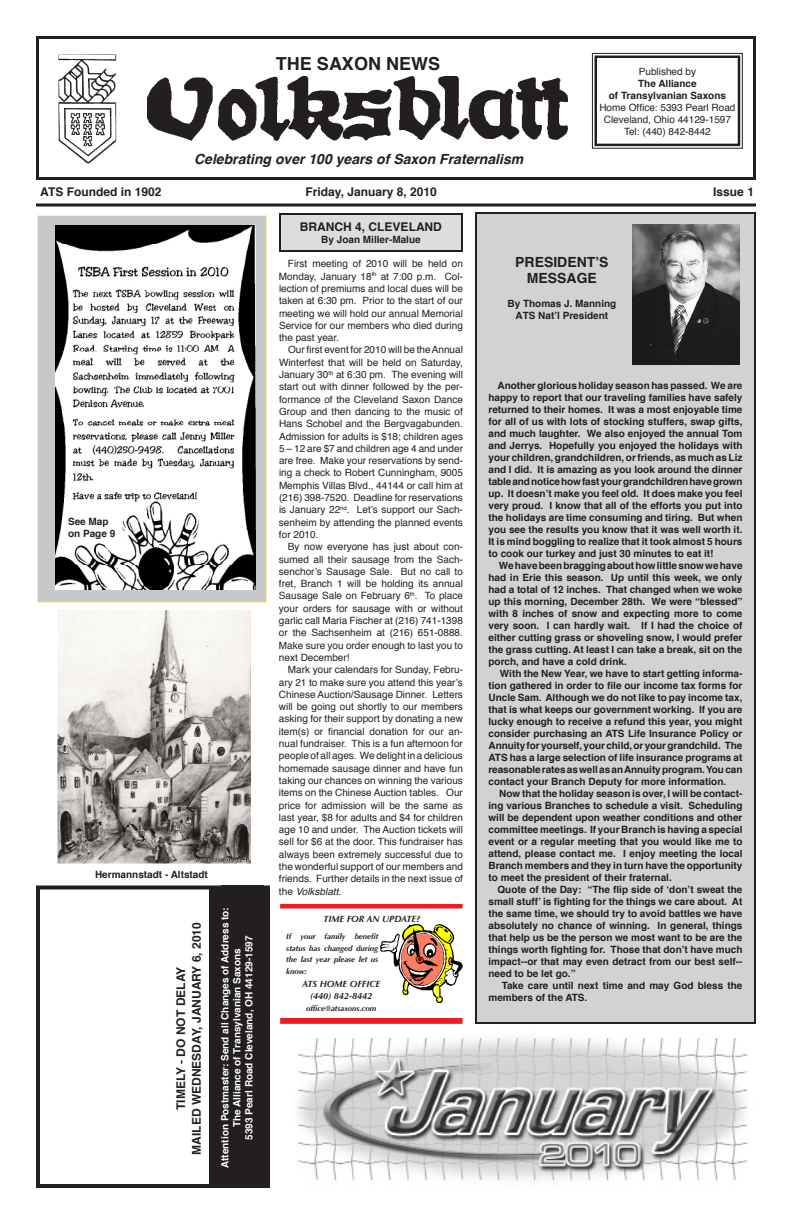
<style>
.page{position:relative;width:792px;height:1224px;background:#fff}
.page>*{position:absolute;margin:0;border:0;box-sizing:border-box;transform-origin:0 0}
.t1{font:700 18px "Helvetica";color:#231f20}
.t2{font:italic 700 14px "Helvetica";color:#231f20}
.t3{font:700 14px/16.8px "Helvetica";color:#231f20;text-align:center}
.t4{font:700 12px/16px "Helvetica";color:#231f20;text-align:center}
.t5{font:700 10px/12px "Helvetica";color:#231f20;text-align:justify}
.t6{font:10px/12.3px "Helvetica";color:#231f20;text-align:justify}
.t7{font:700 10px/12px "Helvetica";color:#fff;text-align:center}
.t8{font:italic 700 9.1px/11.7px "Optima";color:#231f20;text-align:center}
.t9{font:italic 700 7.8px/11.7px "Optima";color:#231f20;text-align:justify}
.s1{font-style:italic}
</style>
<div class="page">
<div style="left:37px;top:215px;width:230px;height:388px;background:#c7c8ca;border:1px solid #fef1b5"></div>
<img style="left:56px;top:226px;width:199px;height:363px">
<div style="left:280px;top:214px;width:182px;height:37px;background:#dcdddf"></div>
<div style="left:279px;top:213px;width:184px;height:39px;border:2px solid #231f20"></div>
<div style="left:36px;top:36px;width:720px;height:144px;border:3px solid #231f20"></div>
<div style="left:476px;top:213px;width:279px;height:810px;background:#d1d2d4"></div>
<div style="left:475px;top:212px;width:281px;height:812px;border:2px solid #231f20"></div>
<div style="left:36px;top:886px;width:234px;height:302px;border:4px solid #231f20"></div>
<svg style="left:592px;top:53px;width:151px;height:96px"></svg>
<div style="left:594px;top:56px;width:146px;height:90px;border:2px solid #231f20"></div>
<hr style="left:36px;top:204px;width:720px;height:2px;background:#231f20">
<img style="left:147px;top:76px;width:421px;height:65px">
<img style="left:60px;top:58px;width:55px;height:104px">
<div style="left:58px;top:54px;width:59px;height:110px;border:1px solid #fff"></div>
<div style="left:209px;top:888px;width:59px;height:300px;background:#231f20"></div>
<img style="left:632px;top:224px;width:108px;height:140px">
<img style="left:297px;top:1038px;width:451px;height:143px">
<img style="left:381px;top:925px;width:82px;height:78px">
<div style="left:280px;top:904px;width:183px;height:5px;background:#ee1d23"></div>
<div style="left:280px;top:1018px;width:183px;height:6px;background:#ee1d23"></div>
<img style="left:57px;top:610px;width:194px;height:254px">
<h1 class="t1" style="left:276px;top:49px;width:166px">THE SAXON NEWS</h1>
<h2 class="t2" style="left:194px;top:147px;width:331px">Celebrating over 100 years of Saxon Fraternalism</h2>
<p class="t6" style="left:639px;top:65px;width:59px">Published by</p>
<p class="t5" style="left:609px;top:77px;width:119px;text-align:center">The Alliance<br>of Transylvanian Saxons</p>
<p class="t6" style="left:599px;top:101px;width:138px;line-height:12px;text-align:center">Home Office: 5393 Pearl Road<br>Cleveland, Ohio 44129-1597<br>Tel: (440) 842-8442</p>
<p class="t4" style="left:40px;top:184px;width:123px">ATS Founded in 1902</p>
<p class="t4" style="left:306px;top:184px;width:133px">Friday, January 8, 2010</p>
<p class="t4" style="left:713px;top:184px;width:42px">Issue 1</p>
<p class="t5" style="left:68px;top:515px;width:49px">See Map on Page 9</p>
<p class="t5" style="left:95px;top:868px;width:114px">Hermannstadt - Altstadt</p>
<p class="t4" style="left:173px;top:1155px;width:234px;rotate:-90deg">TIMELY - DO NOT DELAY<br>MAILED WEDNESDAY, JANUARY 6, 2010</p>
<p class="t7" style="left:219px;top:1167px;width:262px;rotate:-90deg">Attention Postmaster: Send all Changes of Address to:<br>The Alliance of Transylvanian Saxons<br>5393 Pearl Road Cleveland, OH 44129-1597</p>
<p class="t7" style="left:219px;top:1168px;width:262px;rotate:-90deg">Attention Postmaster: Send all Changes of Address to:<br>The Alliance of Transylvanian Saxons<br>5393 Pearl Road Cleveland, OH 44129-1597</p>
<p class="t4" style="left:300px;top:219px;width:143px">BRANCH 4, CLEVELAND</p>
<p class="t5" style="left:321px;top:234px;width:101px">By Joan Miller-Malue</p>
<p class="t6" style="left:279px;top:258px;width:186px;text-indent:9px">First meeting of 2010 will be held on Monday, January 18<sup>th</sup> at 7:00 p.m. Col&shy;lection of premiums and local dues will be taken at 6:30 pm. Prior to the start of our meeting we will hold our annual Memorial Service for our members who died during the past year.</p>
<p class="t6" style="left:279px;top:344px;width:186px;text-indent:9px">Our first event for 2010 will be the Annual Winterfest that will be held on Saturday, January 30<sup>th</sup> at 6:30 pm. The evening will start out with dinner followed by the per&shy;formance of the Cleveland Saxon Dance Group and then dancing to the music of Hans Schobel and the Bergvagabunden.<br>Admission for adults is $18; children ages 5 – 12 are $7 and children age 4 and under are free. Make your reservations by send&shy;ing a check to Robert Cunningham, 9005<br>Memphis Villas Blvd., 44144 or call him at (216) 398-7520. Deadline for reservations is January 22<sup>nd</sup>. Let’s support our Sach&shy;senheim by attending the planned events for 2010.</p>
<p class="t6" style="left:279px;top:541px;width:186px;text-indent:9px">By now everyone has just about con&shy;sumed all their sausage from the Sach&shy;senchor’s Sausage Sale. But no call to fret, Branch 1 will be holding its annual Sausage Sale on February 6<sup>th</sup>. To place your orders for sausage with or without garlic call Maria Fischer at (216) 741-1398 or the Sachsenheim at (216) 651-0888.<br>Make sure you order enough to last you to next December!</p>
<p class="t6" style="left:279px;top:664px;width:186px;text-indent:9px">Mark your calendars for Sunday, Febru&shy;ary 21 to make sure you attend this year’s Chinese Auction/Sausage Dinner. Letters will be going out shortly to our members asking for their support by donating a new item(s) or financial donation for our an&shy;nual fundraiser. This is a fun afternoon for people of all ages. We delight in a delicious homemade sausage dinner and have fun taking our chances on winning the various items on the Chinese Auction tables. Our price for admission will be the same as last year, $8 for adults and $4 for children age 10 and under. The Auction tickets will sell for $6 at the door. This fundraiser has always been extremely successful due to the wonderful support of our members and friends. Further details in the next issue of the <span class="s1">Volksblatt.</span></p>
<p class="t8" style="left:323px;top:914px;width:98px">TIME FOR AN UPDATE?</p>
<p class="t9" style="left:286px;top:931px;width:93px">If your family benefit status has changed during the last year please let us know:</p>
<p class="t8" style="left:302px;top:978px;width:79px">ATS HOME OFFICE (440) 842-8442</p>
<p class="t9" style="left:306px;top:1002px;width:72px">office@atsaxons.com</p>
<h2 class="t3" style="left:515px;top:253px;width:95px">PRESIDENT’S<br>MESSAGE</h2>
<p class="t5" style="left:507px;top:298px;width:110px;text-align:center">By Thomas J. Manning<br>ATS Nat’l President</p>
<p class="t5" style="left:488px;top:379px;width:256px;text-indent:9px">Another glorious holiday season has passed. We are happy to report that our traveling families have safely returned to their homes. It was a most enjoyable time for all of us with lots of stocking stuffers, swap gifts, and much laughter. We also enjoyed the annual Tom and Jerrys. Hopefully you enjoyed the holidays with your children, grandchildren, or friends, as much as Liz and I did. It is amazing as you look around the dinner table and notice how fast your grandchildren have grown up. It doesn’t make you feel old. It does make you feel very proud. I know that all of the efforts you put into the holidays are time consuming and tiring. But when you see the results you know that it was well worth it.<br>It is mind boggling to realize that it took almost 5 hours to cook our turkey and just 30 minutes to eat it!</p>
<p class="t5" style="left:488px;top:559px;width:256px;text-indent:10px">We have been bragging about how little snow we have had in Erie this season. Up until this week, we only had a total of 12 inches. That changed when we woke up this morning, December 28th. We were “blessed” with 8 inches of snow and expecting more to come very soon. I can hardly wait. If I had the choice of either cutting grass or shoveling snow, I would prefer the grass cutting. At least I can take a break, sit on the porch, and have a cold drink.</p>
<p class="t5" style="left:488px;top:667px;width:256px;text-indent:11px">With the New Year, we have to start getting informa&shy;tion gathered in order to file our income tax forms for Uncle Sam. Although we do not like to pay income tax, that is what keeps our government working. If you are lucky enough to receive a refund this year, you might consider purchasing an ATS Life Insurance Policy or Annuity for yourself, your child, or your grandchild. The ATS has a large selection of life insurance programs at reasonable rates as well as an Annuity program. You can contact your Branch Deputy for more information.</p>
<p class="t5" style="left:489px;top:787px;width:256px;text-indent:11px">Now that the holiday season is over, I will be contact&shy;ing various Branches to schedule a visit. Scheduling will be dependent upon weather conditions and other committee meetings. If your Branch is having a special event or a regular meeting that you would like me to attend, please contact me. I enjoy meeting the local Branch members and they in turn have the opportunity to meet the president of their fraternal.</p>
<p class="t5" style="left:489px;top:883px;width:256px;text-indent:9px">Quote of the Day: “The flip side of ‘don’t sweat the small stuff’ is fighting for the things we care about. At the same time, we should try to avoid battles we have absolutely no chance of winning. In general, things that help us be the person we most want to be are the things worth fighting for. Those that don’t have much impact--or that may even detract from our best self-- need to be let go.”</p>
<p class="t5" style="left:489px;top:979px;width:255px;text-indent:13px">Take care until next time and may God bless the members of the ATS.</p>
</div>
